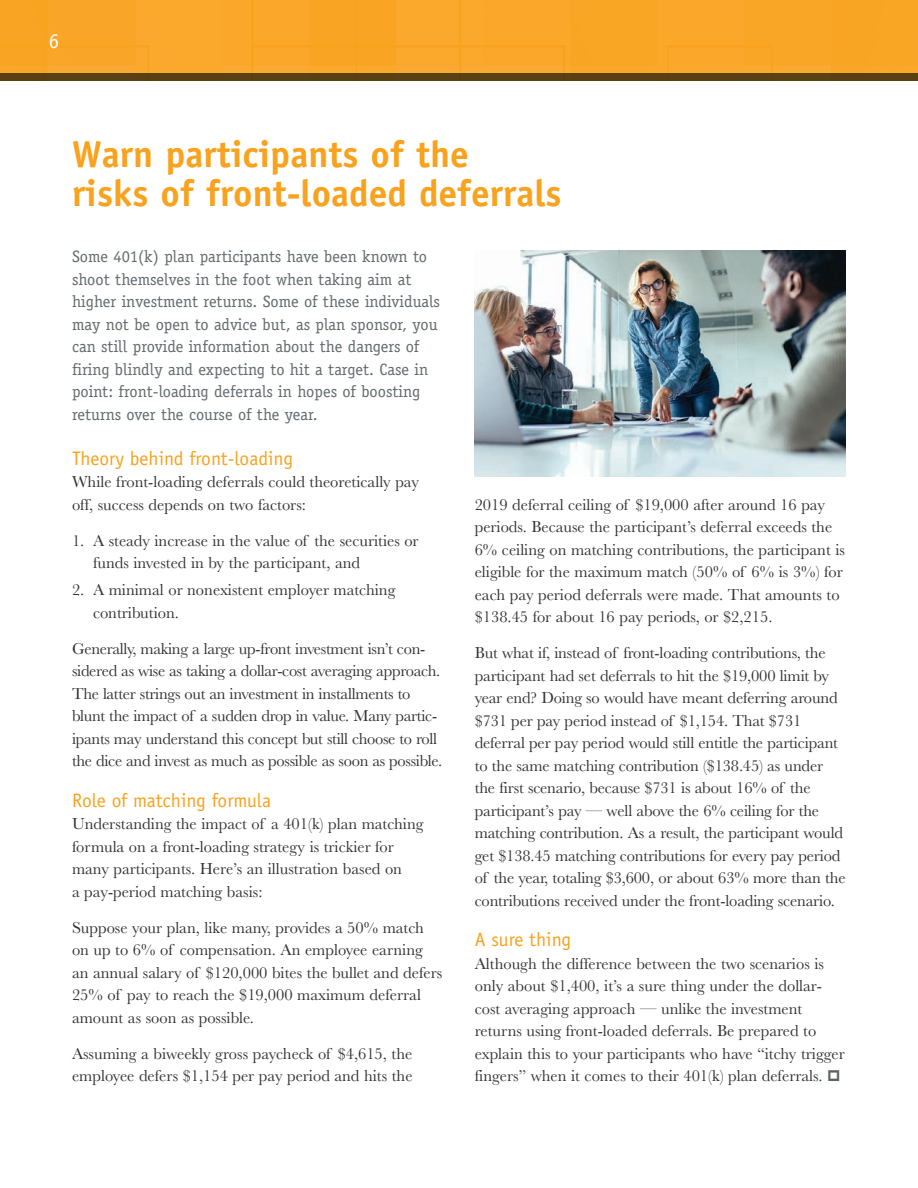
<style>
.page{position:relative;width:918px;height:1188px;background:#fff}
.page>*{position:absolute;margin:0;border:0;box-sizing:border-box;transform-origin:0 0}
.t1{font:700 37.5px/39px "Officina Sans Std";color:#f8a21e}
.t2{font:21px "Officina Sans Std";color:#fff}
.t3{font:19.5px "Officina Sans Std";color:#f8a21e}
.t4{font:16.5px/22.5px "Baskerville";color:#312f30}
.t5{font:16.5px/22.5px "Officina Serif Std";color:#636a6e}
.t6{font:16.5px/22.5px "Baskerville";letter-spacing:-.02em;color:#312f30}
</style>
<div class="page">
<img style="left:0;top:0;width:918px;height:74px">
<div style="left:0;top:74px;width:918px;height:7px;background:#5a4112"></div>
<img style="left:475px;top:251px;width:371px;height:226px">
<p class="t2" style="left:49px;top:29px;width:12px">6</p>
<h1 class="t1" style="left:72px;top:134px;width:491px">Warn participants of the<br>risks of front-loaded deferrals</h1>
<p class="t5" style="left:72px;top:246px;width:369px">Some 401(k) plan participants have been known to shoot themselves in the foot when taking aim at higher investment returns. Some of these individuals may not be open to advice but, as plan sponsor, you can still provide information about the dangers of firing blindly and expecting to hit a target. Case in point: front-loading deferrals in hopes of boosting returns over the course of the year.</p>
<p class="t3" style="left:72px;top:447px;width:223px">Theory behind front-loading</p>
<p class="t4" style="left:72px;top:471px;width:349px">While front-loading deferrals could theoretically pay off, success depends on two factors:</p>
<p class="t4" style="left:93px;top:529px;width:327px;text-indent:-21px">1. A steady increase in the value of the securities or funds invested in by the participant, and</p>
<p class="t4" style="left:93px;top:579px;width:304px;text-indent:-21px">2. A minimal or nonexistent employer matching contribution.</p>
<p class="t6" style="left:72px;top:638px;width:372px">Generally, making a large up-front investment isn’t con&shy;sidered as wise as taking a dollar-cost averaging approach.<br>The latter strings out an investment in installments to blunt the impact of a sudden drop in value. Many partic&shy;ipants may understand this concept but still choose to roll the dice and invest as much as possible as soon as possible.</p>
<p class="t3" style="left:72px;top:789px;width:201px">Role of matching formula</p>
<p class="t4" style="left:72px;top:813px;width:353px">Understanding the impact of a 401(k) plan matching formula on a front-loading strategy is trickier for many participants. Here’s an illustration based on<br>a pay-period matching basis:</p>
<p class="t4" style="left:72px;top:917px;width:372px">Suppose your plan, like many, provides a 50% match on up to 6% of compensation. An employee earning an annual salary of $120,000 bites the bullet and defers 25% of pay to reach the $19,000 maximum deferral amount as soon as possible.</p>
<p class="t4" style="left:72px;top:1043px;width:342px">Assuming a biweekly gross paycheck of $4,615, the employee defers $1,154 per pay period and hits the</p>
<p class="t4" style="left:475px;top:494px;width:372px">2019 deferral ceiling of $19,000 after around 16 pay periods. Because the participant’s deferral exceeds the 6% ceiling on matching contributions, the participant is eligible for the maximum match (50% of 6% is 3%) for each pay period deferrals were made. That amounts to $138.45 for about 16 pay periods, or $2,215.</p>
<p class="t4" style="left:475px;top:642px;width:372px">But what if, instead of front-loading contributions, the participant had set deferrals to hit the $19,000 limit by year end? Doing so would have meant deferring around $731 per pay period instead of $1,154. That $731 deferral per pay period would still entitle the participant to the same matching contribution ($138.45) as under the first scenario, because $731 is about 16% of the participant’s pay — well above the 6% ceiling for the matching contribution. As a result, the participant would get $138.45 matching contributions for every pay period of the year, totaling $3,600, or about 63% more than the contributions received under the front-loading scenario.</p>
<p class="t3" style="left:475px;top:928px;width:98px">A sure thing</p>
<p class="t4" style="left:475px;top:952px;width:372px">Although the difference between the two scenarios is only about $1,400, it’s a sure thing under the dollar&shy;cost averaging approach — unlike the investment returns using front-loaded deferrals. Be prepared to explain this to your participants who have “itchy trigger fingers” when it comes to their 401(k) plan deferrals.</p>
</div>
